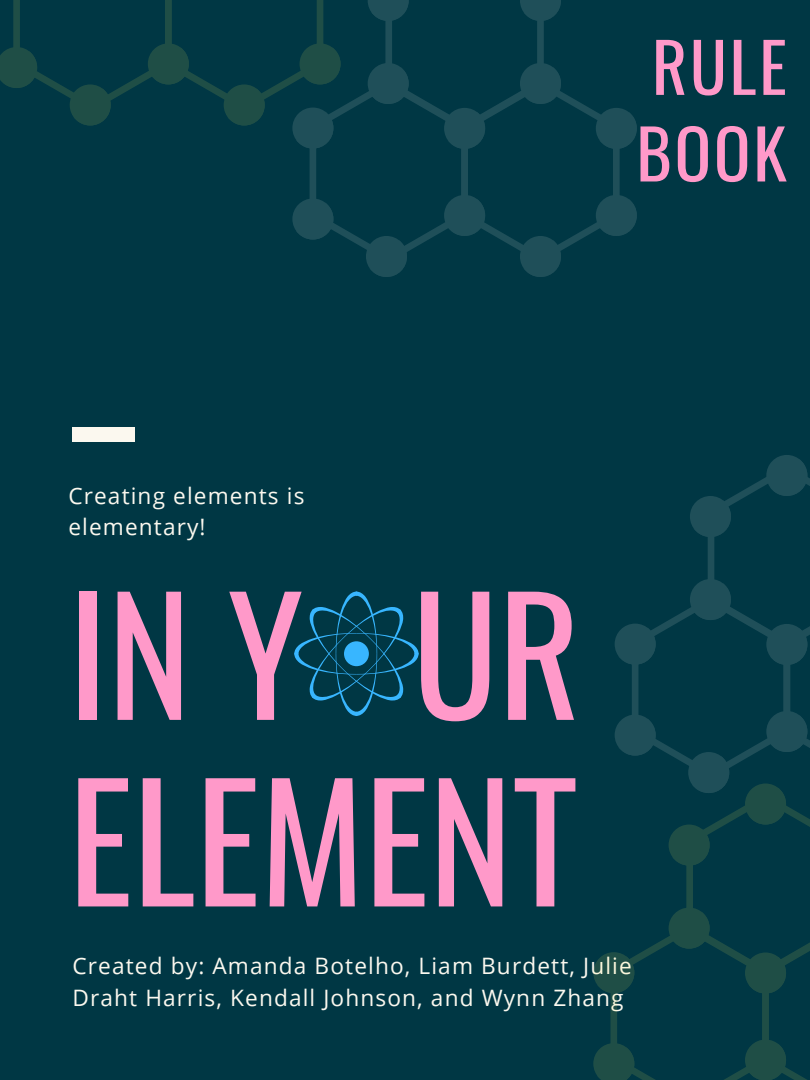
<style>
.page{position:relative;width:810px;height:1080px;background:#003744}
.page>*{position:absolute;margin:0;border:0;box-sizing:border-box;transform-origin:0 0}
.t1{font:158.25px/186.6px "Oswald";color:#ff99c9}
.t2{font:67.94px/86.6px "Oswald";letter-spacing:.04em;color:#ff99c9}
.t3{font:22.62px/31.2px "Open Sans";letter-spacing:.05em;color:#fbf8ef}
</style>
<div class="page">
<svg style="left:0;top:0;width:637px;height:277px"></svg>
<div style="left:529px;top:240px;width:23px;height:17px;background:#1f4f59;border-radius:50%"></div>
<div style="left:766px;top:455px;width:41px;height:41px;background:#1f4f59;border-radius:50%"></div>
<svg style="left:593px;top:459px;width:217px;height:621px"></svg>
<div style="left:699px;top:583px;width:23px;height:17px;background:#1f4f59;border-radius:50%"></div>
<div style="left:73px;top:428px;width:62px;height:14px;background:#fbf8ef"></div>
<svg style="left:294px;top:591px;width:125px;height:125px"></svg>
<p class="t2" style="left:636px;top:21px;width:152px">RULE<br>BOOK</p>
<p class="t3" style="left:68px;top:479px;width:238px">Creating elements is elementary!</p>
<p class="t1" style="left:68px;top:555px;width:513px">IN Y UR<br>ELEMENT</p>
<p class="t3" style="left:73px;top:950px;width:561px">Created by: Amanda Botelho, Liam Burdett, Julie<br>Draht Harris, Kendall Johnson, and Wynn Zhang</p>
</div>
